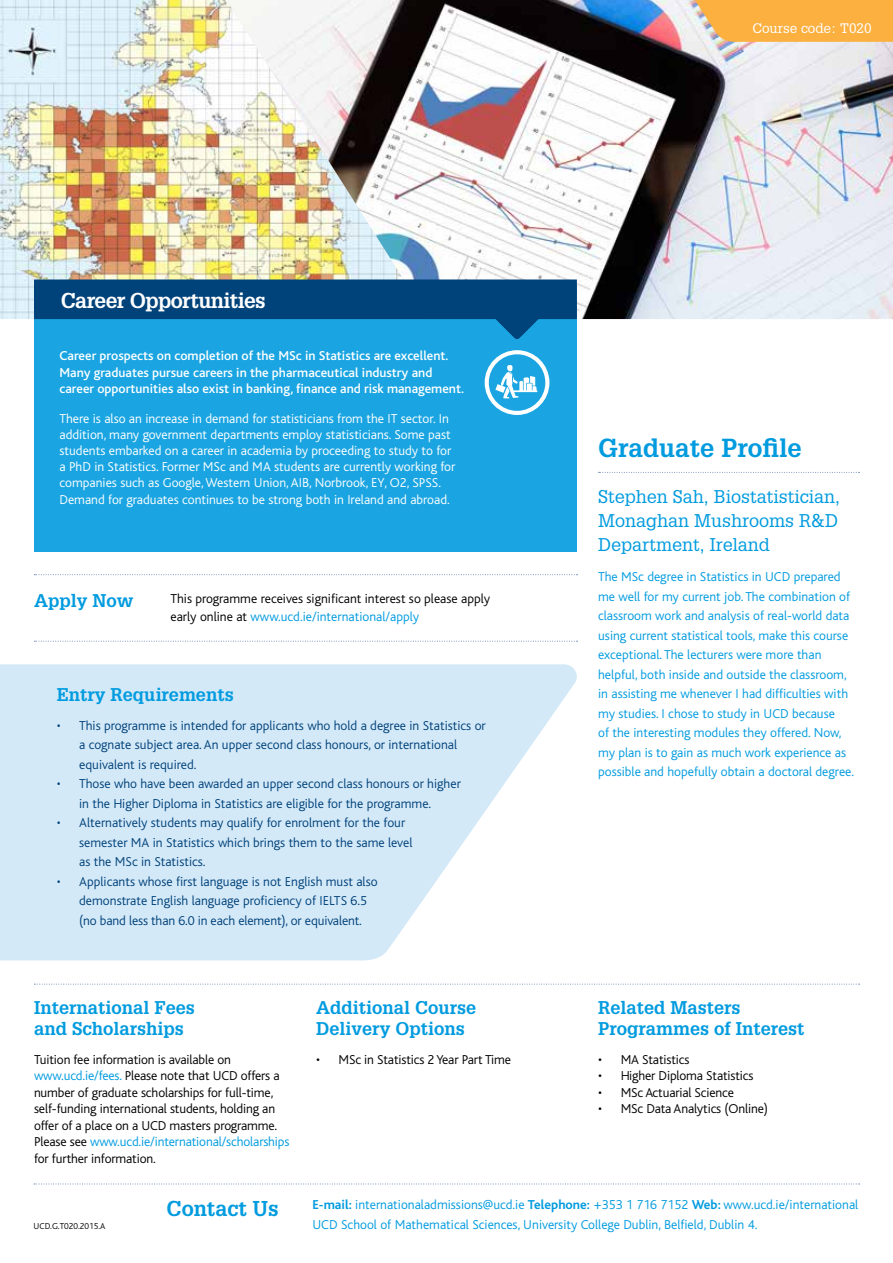
<style>
.page{position:relative;width:893px;height:1263px;background:#fff}
.page>*{position:absolute;margin:0;border:0;box-sizing:border-box;transform-origin:0 0}
.t1{font:700 25.5px "Glypha";color:#009bdf}
.t2{font:700 21px "Glypha";letter-spacing:-.03em;color:#fff}
.t3{font:700 21px "Glypha";color:#009bdf}
.t4{font:700 18px/21px "Glypha";color:#009bdf}
.t5{font:18px/24px "Glypha";color:#009bdf;text-align:justify}
.t6{font:300 13.5px/19.5px "Bliss";color:#009bdf}
.t7{font:300 13.5px/19.5px "Bliss";color:#00427a}
.t8{font:300 13.5px/16.5px "Bliss";letter-spacing:-.01em;color:#000}
.t9{font:300 13.5px/16.2px "Bliss";color:#fff}
.t10{font:500 13.5px/16.2px "Bliss";color:#fff}
.t11{font:13.5px "Glypha";color:#fff}
.t12{font:300 9px "Bliss";color:#000}
.s1{color:#009bdf}
.s2{font-weight:700}
</style>
<div class="page">
<img style="left:0;top:0;width:216px;height:319px">
<img style="left:227px;top:0;width:666px;height:319px">
<svg style="left:686px;top:0;width:207px;height:42px;background:#f8b552"></svg>
<svg style="left:598px;top:472px;width:262px;height:1px"></svg>
<svg style="left:34px;top:574px;width:543px;height:1px"></svg>
<svg style="left:34px;top:641px;width:543px;height:1px"></svg>
<svg style="left:34px;top:984px;width:826px;height:1px"></svg>
<svg style="left:34px;top:1183px;width:826px;height:1px"></svg>
<svg style="left:0;top:664px;width:577px;height:296px;fill:#d4e9f8"></svg>
<div style="left:34px;top:285px;width:543px;height:266px;background:#1aa5e2"></div>
<svg style="left:34px;top:279px;width:543px;height:60px"></svg>
<svg style="left:485px;top:350px;width:64px;height:65px"></svg>
<p class="t11" style="left:752px;top:20px;width:121px">Course code: T020</p>
<h2 class="t2" style="left:61px;top:287px;width:206px">Career Opportunities</h2>
<p class="t10" style="left:60px;top:348px;width:406px">Career prospects on completion of the MSc in Statistics are excellent.<br>Many graduates pursue careers in the pharmaceutical industry and career opportunities also exist in banking, finance and risk management.</p>
<p class="t9" style="left:60px;top:410px;width:397px">There is also an increase in demand for statisticians from the IT sector. In addition, many government departments employ statisticians. Some past students embarked on a career in academia by proceeding to study to for a PhD in Statistics. Former MSc and MA students are currently working for companies such as Google, Western Union, AIB, Norbrook, EY, O2, SPSS.<br>Demand for graduates continues to be strong both in Ireland and abroad.</p>
<h3 class="t4" style="left:34px;top:589px;width:101px">Apply Now</h3>
<p class="t8" style="left:171px;top:590px;width:321px;line-height:18px">This programme receives significant interest so please apply early online at <span class="s1">www.ucd.ie/international/apply</span></p>
<h3 class="t4" style="left:57px;top:684px;width:178px">Entry Requirements</h3>
<p class="t7" style="left:79px;top:716px;width:408px;text-indent:-23px">• This programme is intended for applicants who hold a degree in Statistics or a cognate subject area. An upper second class honours, or international equivalent is required.</p>
<p class="t7" style="left:57px;top:774px;width:406px;text-align:center">• Those who have been awarded an upper second class honours or higher in the Higher Diploma in Statistics are eligible for the programme.</p>
<p class="t7" style="left:79px;top:813px;width:335px;text-indent:-23px">• Alternatively students may qualify for enrolment for the four semester MA in Statistics which brings them to the same level as the MSc in Statistics.</p>
<p class="t7" style="left:79px;top:872px;width:300px;text-indent:-23px">• Applicants whose first language is not English must also demonstrate English language proficiency of IELTS 6.5 (no band less than 6.0 in each element), or equivalent.</p>
<h3 class="t4" style="left:34px;top:997px;width:162px">International Fees and Scholarships</h3>
<p class="t8" style="left:34px;top:1051px;width:257px">Tuition fee information is available on <span class="s1">www.ucd.ie/fees.</span> Please note that UCD offers a number of graduate scholarships for full-time, self-funding international students, holding an offer of a place on a UCD masters programme.<br>Please see <span class="s1">www.ucd.ie/international/scholarships </span>for further information.</p>
<h3 class="t4" style="left:316px;top:997px;width:162px">Additional Course<br>Delivery Options</h3>
<p class="t8" style="left:316px;top:1051px;width:197px">• MSc in Statistics 2 Year Part Time</p>
<h1 class="t1" style="left:598px;top:432px;width:205px">Graduate Profile</h1>
<h3 class="t5" style="left:598px;top:484px;width:244px">Stephen Sah, Biostatistician, Monaghan Mushrooms R&amp;D Department, Ireland</h3>
<p class="t6" style="left:598px;top:567px;width:257px">The MSc degree in Statistics in UCD prepared me well for my current job. The combination of classroom work and analysis of real-world data using current statistical tools, make this course exceptional. The lecturers were more than helpful, both inside and outside the classroom, in assisting me whenever I had difficulties with my studies. I chose to study in UCD because<br>of the interesting modules they offered. Now, my plan is to gain as much work experience as possible and hopefully obtain a doctoral degree.</p>
<h3 class="t4" style="left:598px;top:997px;width:208px">Related Masters<br>Programmes of Interest</h3>
<p class="t8" style="left:598px;top:1051px;width:93px">• MA Statistics</p>
<p class="t8" style="left:598px;top:1068px;width:157px">• Higher Diploma Statistics</p>
<p class="t8" style="left:598px;top:1084px;width:137px">• MSc Actuarial Science</p>
<p class="t8" style="left:598px;top:1101px;width:171px">• MSc Data Analytics (Online)</p>
<p class="t12" style="left:34px;top:1221px;width:73px">UCD.G.T020.2015.A</p>
<h2 class="t3" style="left:166px;top:1196px;width:113px">Contact Us</h2>
<p class="t6" style="left:312px;top:1195px;width:547px"><span class="s2">E-mail:</span> internationaladmissions@ucd.ie <span class="s2">Telephone:</span> +353 1 716 7152 <span class="s2">Web:</span> www.ucd.ie/international<br>UCD School of Mathematical Sciences, University College Dublin, Belfield, Dublin 4.</p>
</div>
